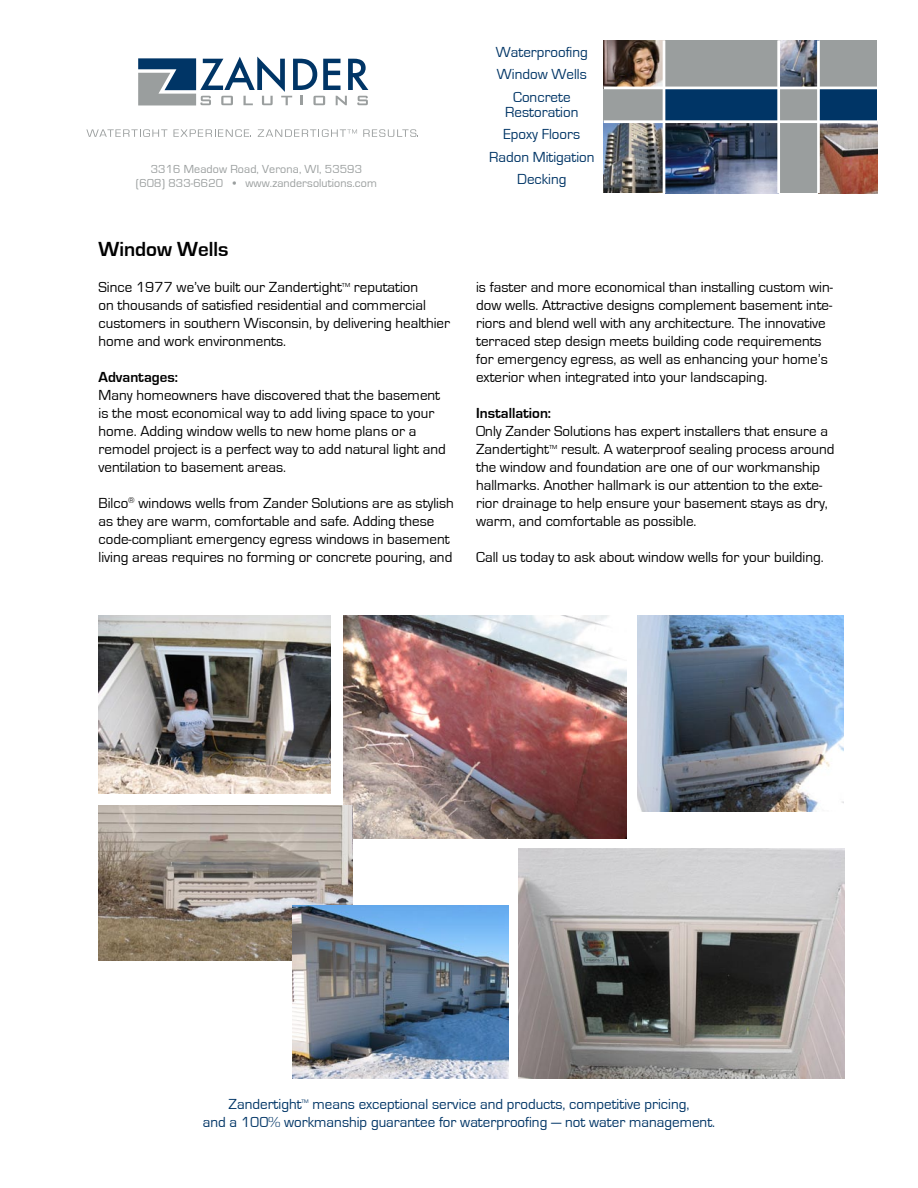
<style>
.page{position:relative;width:918px;height:1188px;background:#fff}
.page>*{position:absolute;margin:0;border:0;box-sizing:border-box;transform-origin:0 0}
.t1{font:700 21px "Eurostile";color:#000}
.t2{font:15px/18px "Eurostile";color:#000}
.t3{font:15px/22.5px "Eurostile";color:#003566;text-align:center}
.t4{font:700 15px "Eurostile";color:#000}
.t5{font:12px/13.5px "Eurostile";letter-spacing:.01em;color:#9a9e9e;text-align:center}
.t6{font:6px "Eurostile";color:#000}
.t7{font:5.25px "Eurostile";color:#003566}
</style>
<div class="page">
<svg style="left:138px;top:57px;width:230px;height:48px"></svg>
<svg style="left:86px;top:129px;width:81px;height:8px"></svg>
<svg style="left:173px;top:129px;width:78px;height:8px"></svg>
<svg style="left:258px;top:129px;width:99px;height:8px"></svg>
<svg style="left:363px;top:129px;width:55px;height:8px"></svg>
<img style="left:99px;top:616px;width:232px;height:178px">
<img style="left:343px;top:616px;width:284px;height:222px">
<img style="left:637px;top:616px;width:207px;height:196px">
<img style="left:99px;top:806px;width:253px;height:155px">
<img style="left:519px;top:848px;width:325px;height:230px">
<img style="left:293px;top:906px;width:215px;height:172px">
<div style="left:604px;top:40px;width:273px;height:153px;background:#9a9e9e"></div>
<div style="left:819px;top:87px;width:58px;height:35px;background:#003566"></div>
<div style="left:664px;top:88px;width:115px;height:34px;background:#003566"></div>
<img style="left:604px;top:40px;width:59px;height:47px">
<img style="left:820px;top:123px;width:57px;height:70px">
<img style="left:604px;top:123px;width:59px;height:70px">
<img style="left:666px;top:123px;width:111px;height:70px">
<hr style="left:663px;top:40px;width:2px;height:153px;background:#fff">
<hr style="left:604px;top:120px;width:273px;height:3px;background:#fff">
<img style="left:780px;top:40px;width:37px;height:47px">
<hr style="left:777px;top:40px;width:3px;height:153px;background:#fff">
<hr style="left:817px;top:40px;width:3px;height:153px;background:#fff">
<hr style="left:604px;top:87px;width:273px;height:2px;background:#fff">
<p class="t5" style="left:136px;top:163px;width:243px">3316 Meadow Road, Verona, WI, 53593 (608) 833-6620 • www.zandersolutions.com</p>
<h1 class="t1" style="left:99px;top:237px;width:132px">Window Wells</h1>
<p class="t2" style="left:99px;top:279px;width:245px">Since 1977 we’ve built our Zandertight</p>
<p class="t6" style="left:342px;top:282px;width:10px">TM</p>
<p class="t2" style="left:99px;top:279px;width:353px;text-indent:255px">reputation<br>on thousands of satisfied residential and commercial customers in southern Wisconsin, by delivering healthier home and work environments.</p>
<p class="t4" style="left:99px;top:369px;width:81px">Advantages:</p>
<p class="t2" style="left:99px;top:387px;width:349px">Many homeowners have discovered that the basement is the most economical way to add living space to your home. Adding window wells to new home plans or a remodel project is a perfect way to add natural light and ventilation to basement areas.</p>
<p class="t2" style="left:99px;top:495px;width:357px">Bilco<sup>®</sup> windows wells from Zander Solutions are as stylish as they are warm, comfortable and safe. Adding these code-compliant emergency egress windows in basement living areas requires no forming or concrete pouring, and</p>
<p class="t3" style="left:496px;top:41px;width:94px">Waterproofing<br>Window Wells<br>Concrete</p>
<p class="t3" style="left:489px;top:101px;width:107px">Restoration<br>Epoxy Floors<br>Radon Mitigation<br>Decking</p>
<p class="t2" style="left:476px;top:279px;width:358px">is faster and more economical than installing custom win&shy;dow wells. Attractive designs complement basement inte&shy;riors and blend well with any architecture. The innovative terraced step design meets building code requirements for emergency egress, as well as enhancing your home’s exterior when integrated into your landscaping.</p>
<p class="t4" style="left:476px;top:405px;width:77px">Installation:</p>
<p class="t2" style="left:476px;top:423px;width:354px">Only Zander Solutions has expert installers that ensure a<br>Zandertight</p>
<p class="t2" style="left:476px;top:441px;width:360px;text-indent:85px">result. A waterproof sealing process around the window and foundation are one of our workmanship hallmarks. Another hallmark is our attention to the exte&shy;rior drainage to help ensure your basement stays as dry, warm, and comfortable as possible.</p>
<p class="t2" style="left:476px;top:549px;width:349px">Call us today to ask about window wells for your building.</p>
<p class="t6" style="left:549px;top:444px;width:10px">TM</p>
<p class="t3" style="left:203px;top:1095px;width:514px;line-height:18px;text-align:left;text-indent:110px">means exceptional service and products, competitive pricing, and a 100% workmanship guarantee for waterproofing — not water management.</p>
<p class="t3" style="left:229px;top:1093px;width:75px">Zandertight</p>
<p class="t7" style="left:302px;top:1098px;width:9px">TM</p>
</div>
